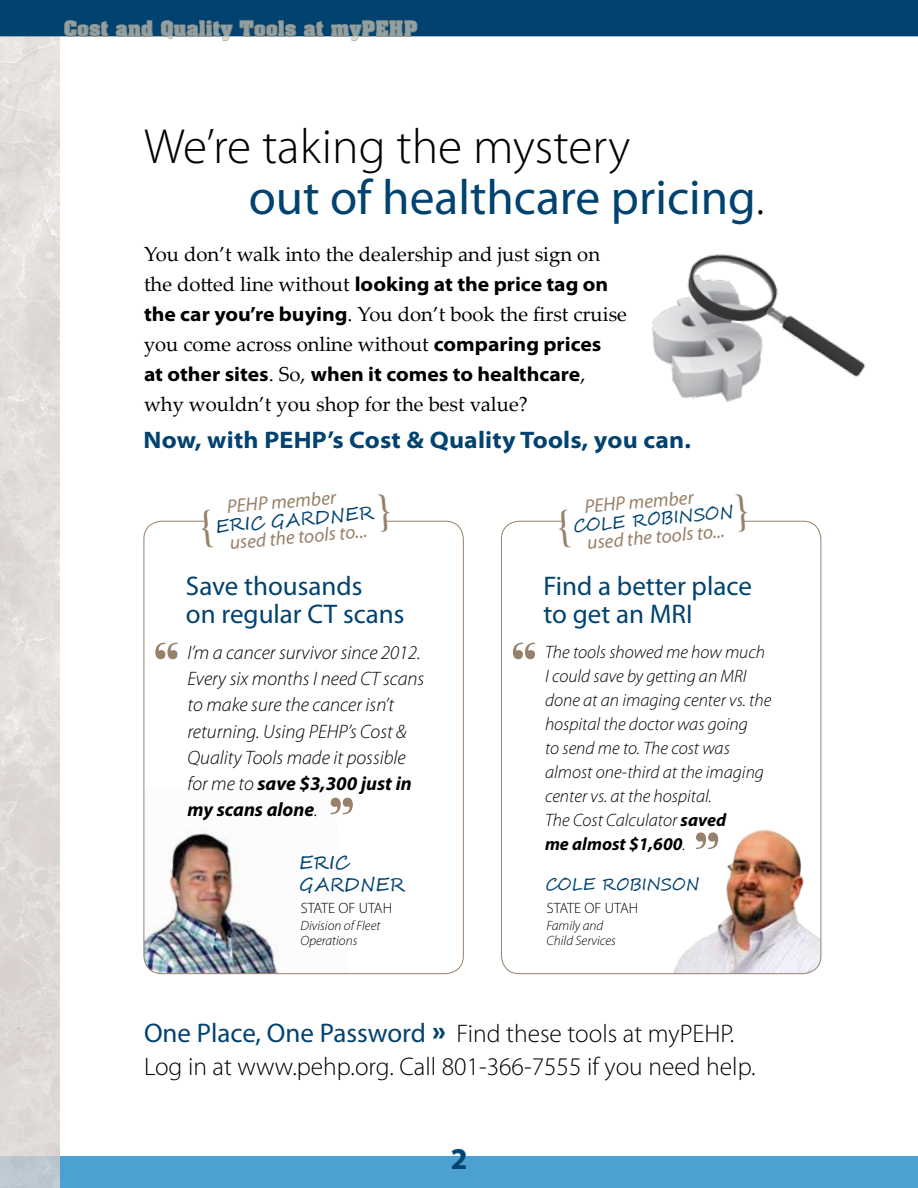
<style>
.page{position:relative;width:918px;height:1188px;background:#fff}
.page>*{position:absolute;margin:0;border:0;box-sizing:border-box;transform-origin:0 0}
.t1{font:84px "Modern";color:#98816a}
.t2{font:49.5px "Myriad Pro";color:#004270}
.t3{font:300 49.5px "Myriad Pro";color:#000}
.t4{font:700 30px "Myriad Pro";color:#004270}
.t5{font:27px/28.5px "Myriad Pro";color:#004270}
.t6{font:300 25.5px/33px "Myriad Pro";color:#000}
.t7{font:700 semi-expanded 24px "Myriad Pro";letter-spacing:.01em;color:#004270}
.t8{font:20.25px/30px "Palatino Linotype";color:#000}
.t9{font:700 semi-expanded 20.25px "Myriad Pro";color:#000}
.t10{font:italic 300 19.5px/26.2px "Myriad Pro";color:#000}
.t11{font:italic 19.35px/36.3px "Myriad Pro";color:#98816a}
.t12{font:18.45px/22px "Segoe Script";color:#004270}
.t13{font:italic 300 18px/24px "Myriad Pro";color:#000}
.t14{font:700 18px "Aardvark";letter-spacing:.05em;color:#d3cab7}
.t15{font:18px "Segoe Script";color:#004270}
.t16{font:17.25px "Segoe Script";color:#004270}
.t17{font:16.5px "Segoe Script";color:#004270}
.t18{font:300 15px "Myriad Pro";color:#000}
.t19{font:italic 300 13.5px/15px "Myriad Pro";color:#000}
.s1{font-weight:300;color:#000}
.s2{font-family:"Palatino Linotype";font-weight:400;font-stretch:normal}
.s3{font-family:"Myriad Pro";font-weight:700;font-stretch:semi-expanded}
.s4{font-weight:700}
.s5{font-weight:400;font-size:27px;color:#004270}
.s6{font-weight:900;font-stretch:semi-expanded;font-size:27px;color:#004270}
</style>
<div class="page">
<img style="left:652px;top:254px;width:214px;height:148px">
<div style="left:0;top:1157px;width:918px;height:31px;background:#4ca1d2"></div>
<img style="left:0;top:36px;width:59px;height:1152px">
<div style="left:0;top:0;width:918px;height:36px;background:#004270"></div>
<svg style="left:64px;top:20px;width:45px;height:17px"></svg>
<svg style="left:115px;top:20px;width:38px;height:18px"></svg>
<svg style="left:161px;top:20px;width:72px;height:21px"></svg>
<svg style="left:239px;top:20px;width:58px;height:17px"></svg>
<svg style="left:303px;top:21px;width:21px;height:17px"></svg>
<svg style="left:331px;top:20px;width:87px;height:21px"></svg>
<svg style="left:451px;top:1149px;width:16px;height:8px"></svg>
<img style="left:674px;top:830px;width:147px;height:144px">
<img style="left:144px;top:829px;width:135px;height:145px">
<p class="t14" style="left:64px;top:13px;width:354px">Cost and Quality Tools at myPEHP</p>
<h2 class="t3" style="left:144px;top:117px;width:488px">We’re taking the mystery</h2>
<h2 class="t2" style="left:249px;top:166px;width:517px">out of healthcare pricing<span class="s1">.</span></h2>
<p class="t8" style="left:144px;top:239px;width:458px">You don’t walk into the dealership and just sign on</p>
<p class="t9" style="left:144px;top:273px;width:466px"><span class="s2">the dotted line without</span> looking at the price tag on</p>
<p class="t8" style="left:144px;top:299px;width:485px"><span class="s3">the car you’re buying</span>. You don’t book the first cruise you come across online without <span class="s3">comparing prices</span></p>
<p class="t9" style="left:144px;top:363px;width:443px">at other sites<span class="s2">. So,</span> when it comes to healthcare<span class="s2">,</span></p>
<p class="t8" style="left:144px;top:389px;width:385px">why wouldn’t you shop for the best value?</p>
<h3 class="t7" style="left:144px;top:427px;width:549px">Now, with PEHP’s Cost &amp; Quality Tools, you can.</h3>
<p class="t11" style="left:225px;top:488px;width:139px;rotate:-5deg">PEHP member used the tools to...</p>
<p class="t15" style="left:214px;top:512px;width:161px;rotate:-5deg">Er ic Gardner</p>
<h1 class="t1" style="left:154px;top:641px;width:27px">“</h1>
<h3 class="t5" style="left:186px;top:571px;width:220px">Save thousands<br>on regular CT scans</h3>
<p class="t10" style="left:187px;top:639px;width:238px">I’m a cancer survivor since 2012.<br>Every six months I need CT scans to make sure the cancer isn’t returning. Using PEHP’s Cost &amp;<br>Quality Tools made it possible for me to <span class="s4">save $3,300 just in my scans alone</span>.</p>
<h1 class="t1" style="left:329px;top:796px;width:27px">”</h1>
<p class="t12" style="left:299px;top:852px;width:51px">ERIC<br>GARDNER</p>
<p class="t18" style="left:301px;top:899px;width:93px">STATE OF UTAH</p>
<p class="t19" style="left:301px;top:918px;width:81px">Division of Fleet<br>Operations</p>
<p class="t11" style="left:583px;top:488px;width:139px;rotate:-5deg">PEHP member used the tools to...</p>
<p class="t16" style="left:572px;top:512px;width:163px;rotate:-5deg">Cole Robinson</p>
<h1 class="t1" style="left:511px;top:641px;width:27px">“</h1>
<h3 class="t5" style="left:544px;top:571px;width:210px">Find a better place to get an MRI</h3>
<p class="t13" style="left:545px;top:640px;width:228px">The tools showed me how much<br>I could save by getting an MRI done at an imaging center vs. the hospital the doctor was going<br>to send me to. The cost was almost one-third at the imaging center vs. at the hospital.<br>The Cost Calculator <span class="s4">saved<br>me almost $1,600</span>.</p>
<h1 class="t1" style="left:694px;top:830px;width:27px">”</h1>
<p class="t17" style="left:545px;top:871px;width:26px">COLE</p>
<p class="t17" style="left:602px;top:871px;width:28px">ROBINSON</p>
<p class="t18" style="left:547px;top:899px;width:93px">STATE OF UTAH</p>
<p class="t19" style="left:547px;top:918px;width:71px">Family and<br>Child Services</p>
<h3 class="t6" style="left:144px;top:1017px;width:613px"><span class="s5">One Place, One Password</span> <span class="s6">»</span> Find these tools at myPEHP.<br>Log in at www.pehp.org. Call 801-366-7555 if you need help.</h3>
<h3 class="t4" style="left:451px;top:1139px;width:18px">2</h3>
</div>
